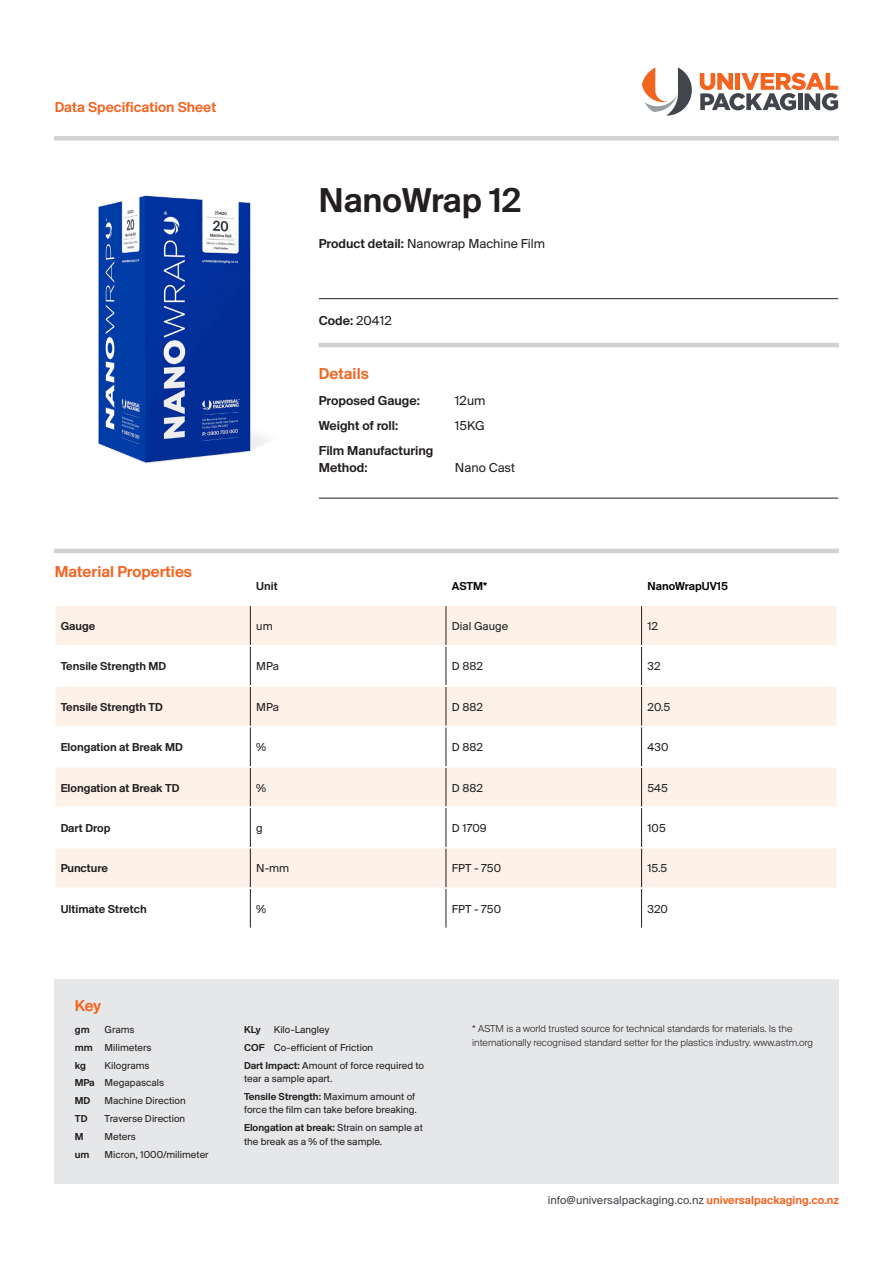
<style>
.page{position:relative;width:893px;height:1263px;background:#fff}
.page>*{position:absolute;margin:0;border:0;box-sizing:border-box;transform-origin:0 0}
.t1{font:36px "Suisse BP Intl Antique";color:#231f20}
.t2{font:16.5px "Suisse BP Intl Antique";color:#f36421}
.t3{font:15px "Suisse BP Intl Antique";color:#f36421}
.t4{font:13.5px "Suisse BP Intl Antique";color:#231f20}
.t5{font:13.5px "Suisse BP Intl";color:#231f20}
.t6{font:12px "Suisse BP Intl Antique";color:#231f20}
.t7{font:12px "Suisse BP Intl";color:#231f20}
.t8{font:12px "Suisse BP Intl";color:#42454b}
.t9{font:12px "Suisse BP Intl Antique";color:#040503}
.t10{font:10.5px/13.5px "Suisse BP Intl";color:#231f20}
.t11{font:300 10.5px/13.5px "Suisse BP Intl";color:#231f20}
.t12{font:10.5px "Suisse BP Intl Antique";color:#231f20}
.s1{font-family:"Suisse BP Intl Antique"}
.s2{font-family:"Suisse BP Intl"}
.s3{font-family:"Suisse BP Intl Antique";color:#f36421}
</style>
<div class="page">
<div style="left:55px;top:980px;width:784px;height:204px;background:#e6e7e9"></div>
<hr style="left:319px;top:343px;width:520px;height:4px;background:#d1d2d4">
<svg style="left:56px;top:606px;width:780px;height:281px;fill:#fef1e7"></svg>
<hr style="left:250px;top:606px;width:1px;height:39px;background:#231f20">
<hr style="left:446px;top:606px;width:1px;height:39px;background:#231f20">
<hr style="left:641px;top:606px;width:1px;height:39px;background:#231f20">
<hr style="left:250px;top:646px;width:1px;height:39px;background:#231f20">
<hr style="left:446px;top:646px;width:1px;height:39px;background:#231f20">
<hr style="left:641px;top:646px;width:1px;height:39px;background:#231f20">
<hr style="left:250px;top:687px;width:1px;height:39px;background:#231f20">
<hr style="left:446px;top:687px;width:1px;height:39px;background:#231f20">
<hr style="left:641px;top:687px;width:1px;height:39px;background:#231f20">
<hr style="left:250px;top:727px;width:1px;height:39px;background:#231f20">
<hr style="left:446px;top:727px;width:1px;height:39px;background:#231f20">
<hr style="left:641px;top:727px;width:1px;height:39px;background:#231f20">
<hr style="left:250px;top:768px;width:1px;height:38px;background:#231f20">
<hr style="left:446px;top:768px;width:1px;height:38px;background:#231f20">
<hr style="left:641px;top:768px;width:1px;height:38px;background:#231f20">
<hr style="left:250px;top:808px;width:1px;height:39px;background:#231f20">
<hr style="left:446px;top:808px;width:1px;height:39px;background:#231f20">
<hr style="left:641px;top:808px;width:1px;height:39px;background:#231f20">
<hr style="left:250px;top:848px;width:1px;height:39px;background:#231f20">
<hr style="left:446px;top:848px;width:1px;height:39px;background:#231f20">
<hr style="left:641px;top:848px;width:1px;height:39px;background:#231f20">
<hr style="left:250px;top:889px;width:1px;height:39px;background:#231f20">
<hr style="left:446px;top:889px;width:1px;height:39px;background:#231f20">
<hr style="left:641px;top:889px;width:1px;height:39px;background:#231f20">
<hr style="left:54px;top:645px;width:196px;height:1px;background:#fff">
<hr style="left:250px;top:645px;width:196px;height:1px;background:#fff">
<hr style="left:446px;top:645px;width:196px;height:1px;background:#fff">
<hr style="left:642px;top:645px;width:196px;height:1px;background:#fff">
<hr style="left:54px;top:685px;width:196px;height:2px;background:#fff">
<hr style="left:250px;top:685px;width:196px;height:2px;background:#fff">
<hr style="left:446px;top:685px;width:196px;height:2px;background:#fff">
<hr style="left:642px;top:685px;width:196px;height:2px;background:#fff">
<hr style="left:54px;top:726px;width:196px;height:1px;background:#fff">
<hr style="left:250px;top:726px;width:196px;height:1px;background:#fff">
<hr style="left:446px;top:726px;width:196px;height:1px;background:#fff">
<hr style="left:642px;top:726px;width:196px;height:1px;background:#fff">
<hr style="left:54px;top:766px;width:196px;height:2px;background:#fff">
<hr style="left:250px;top:766px;width:196px;height:2px;background:#fff">
<hr style="left:446px;top:766px;width:196px;height:2px;background:#fff">
<hr style="left:642px;top:766px;width:196px;height:2px;background:#fff">
<hr style="left:54px;top:806px;width:196px;height:2px;background:#fff">
<hr style="left:250px;top:806px;width:196px;height:2px;background:#fff">
<hr style="left:446px;top:806px;width:196px;height:2px;background:#fff">
<hr style="left:642px;top:806px;width:196px;height:2px;background:#fff">
<hr style="left:54px;top:847px;width:196px;height:1px;background:#fff">
<hr style="left:250px;top:847px;width:196px;height:1px;background:#fff">
<hr style="left:446px;top:847px;width:196px;height:1px;background:#fff">
<hr style="left:642px;top:847px;width:196px;height:1px;background:#fff">
<hr style="left:54px;top:549px;width:785px;height:4px;background:#d1d2d4">
<svg style="left:642px;top:67px;width:50px;height:49px"></svg>
<svg style="left:700px;top:73px;width:138px;height:37px"></svg>
<div style="left:54px;top:136px;width:785px;height:5px;background:#d1d2d4"></div>
<hr style="left:319px;top:298px;width:519px;height:1px;background:#231f20">
<hr style="left:319px;top:498px;width:519px;height:1px;background:#231f20">
<img style="left:98px;top:195px;width:169px;height:269px">
<p class="t3" style="left:55px;top:98px;width:163px">Data Specification Sheet</p>
<p class="t2" style="left:55px;top:562px;width:139px">Material Properties</p>
<p class="t1" style="left:319px;top:179px;width:204px">NanoWrap 12</p>
<p class="t5" style="left:319px;top:235px;width:228px"><span class="s1">Product detail:</span> Nanowrap Machine Film</p>
<p class="t4" style="left:319px;top:312px;width:74px">Code: <span class="s2">20412</span></p>
<p class="t2" style="left:319px;top:363px;width:51px">Details</p>
<p class="t4" style="left:319px;top:393px;width:103px">Proposed Gauge:</p>
<p class="t5" style="left:455px;top:393px;width:32px">12um</p>
<p class="t4" style="left:319px;top:418px;width:81px">Weight of roll:</p>
<p class="t5" style="left:455px;top:418px;width:31px">15KG</p>
<p class="t4" style="left:319px;top:443px;width:116px">Film Manufacturing</p>
<p class="t4" style="left:319px;top:459px;width:50px">Method:</p>
<p class="t5" style="left:455px;top:459px;width:62px">Nano Cast</p>
<p class="t6" style="left:256px;top:579px;width:23px">Unit</p>
<p class="t9" style="left:452px;top:579px;width:37px">ASTM*</p>
<p class="t9" style="left:647px;top:579px;width:82px">NanoWrapUV15</p>
<p class="t6" style="left:61px;top:619px;width:36px">Gauge</p>
<p class="t7" style="left:256px;top:619px;width:18px">um</p>
<p class="t7" style="left:452px;top:619px;width:58px">Dial Gauge</p>
<p class="t7" style="left:647px;top:619px;width:12px">12</p>
<p class="t6" style="left:61px;top:659px;width:107px">Tensile Strength MD</p>
<p class="t7" style="left:256px;top:659px;width:24px">MPa</p>
<p class="t7" style="left:452px;top:659px;width:33px">D 882</p>
<p class="t7" style="left:647px;top:659px;width:15px">32</p>
<p class="t6" style="left:61px;top:700px;width:104px">Tensile Strength TD</p>
<p class="t7" style="left:256px;top:700px;width:24px">MPa</p>
<p class="t7" style="left:452px;top:700px;width:33px">D 882</p>
<p class="t7" style="left:647px;top:700px;width:24px">20.5</p>
<p class="t6" style="left:61px;top:740px;width:124px">Elongation at Break MD</p>
<p class="t7" style="left:256px;top:740px;width:11px">%</p>
<p class="t7" style="left:452px;top:740px;width:33px">D 882</p>
<p class="t7" style="left:647px;top:740px;width:22px">430</p>
<p class="t6" style="left:61px;top:780px;width:120px">Elongation at Break TD</p>
<p class="t7" style="left:256px;top:780px;width:11px">%</p>
<p class="t7" style="left:452px;top:780px;width:33px">D 882</p>
<p class="t7" style="left:647px;top:780px;width:22px">545</p>
<p class="t6" style="left:61px;top:821px;width:51px">Dart Drop</p>
<p class="t7" style="left:256px;top:821px;width:8px">g</p>
<p class="t7" style="left:452px;top:821px;width:36px">D 1709</p>
<p class="t7" style="left:647px;top:821px;width:20px">105</p>
<p class="t6" style="left:61px;top:861px;width:49px">Puncture</p>
<p class="t7" style="left:256px;top:861px;width:34px">N-mm</p>
<p class="t7" style="left:452px;top:861px;width:51px">FPT - 750</p>
<p class="t7" style="left:647px;top:861px;width:21px">15.5</p>
<p class="t6" style="left:61px;top:902px;width:88px">Ultimate Stretch</p>
<p class="t7" style="left:256px;top:902px;width:11px">%</p>
<p class="t7" style="left:452px;top:902px;width:51px">FPT - 750</p>
<p class="t7" style="left:647px;top:902px;width:22px">320</p>
<p class="t2" style="left:75px;top:995px;width:28px">Key</p>
<p class="t12" style="left:75px;top:1023px;width:16px">gm</p>
<p class="t10" style="left:105px;top:1023px;width:32px">Grams</p>
<p class="t10" style="left:75px;top:1040px;width:78px"><span class="s1">mm</span> Milimeters</p>
<p class="t12" style="left:75px;top:1059px;width:13px">kg</p>
<p class="t10" style="left:105px;top:1058px;width:46px">Kilograms</p>
<p class="t10" style="left:75px;top:1076px;width:91px"><span class="s1">MPa</span> Megapascals</p>
<p class="t12" style="left:75px;top:1094px;width:17px">MD</p>
<p class="t10" style="left:105px;top:1094px;width:83px">Machine Direction</p>
<p class="t12" style="left:75px;top:1112px;width:14px">TD</p>
<p class="t10" style="left:105px;top:1111px;width:82px">Traverse Direction</p>
<p class="t12" style="left:75px;top:1130px;width:10px">M</p>
<p class="t10" style="left:105px;top:1129px;width:33px">Meters</p>
<p class="t12" style="left:75px;top:1148px;width:16px">um</p>
<p class="t10" style="left:105px;top:1147px;width:106px">Micron, 1000/milimeter</p>
<p class="t10" style="left:244px;top:1023px;width:87px"><span class="s1">KLy</span> Kilo-Langley</p>
<p class="t10" style="left:244px;top:1040px;width:131px"><span class="s1">COF</span> Co-efficient of Friction</p>
<p class="t10" style="left:244px;top:1058px;width:182px"><span class="s1">Dart Impact:</span> Amount of force required to tear a sample apart.</p>
<p class="t10" style="left:244px;top:1089px;width:174px"><span class="s1">Tensile Strength:</span> Maximum amount of force the film can take before breaking.</p>
<p class="t10" style="left:244px;top:1121px;width:180px"><span class="s1">Elongation at break:</span> Strain on sample at the break as a % of the sample.</p>
<p class="t11" style="left:472px;top:1022px;width:342px">* ASTM is a world trusted source for technical standards for materials. Is the internationally recognised standard setter for the plastics industry. www.astm.org</p>
<p class="t8" style="left:548px;top:1192px;width:293px">info@universalpackaging.co.nz <span class="s3">universalpackaging.co.nz</span></p>
</div>
